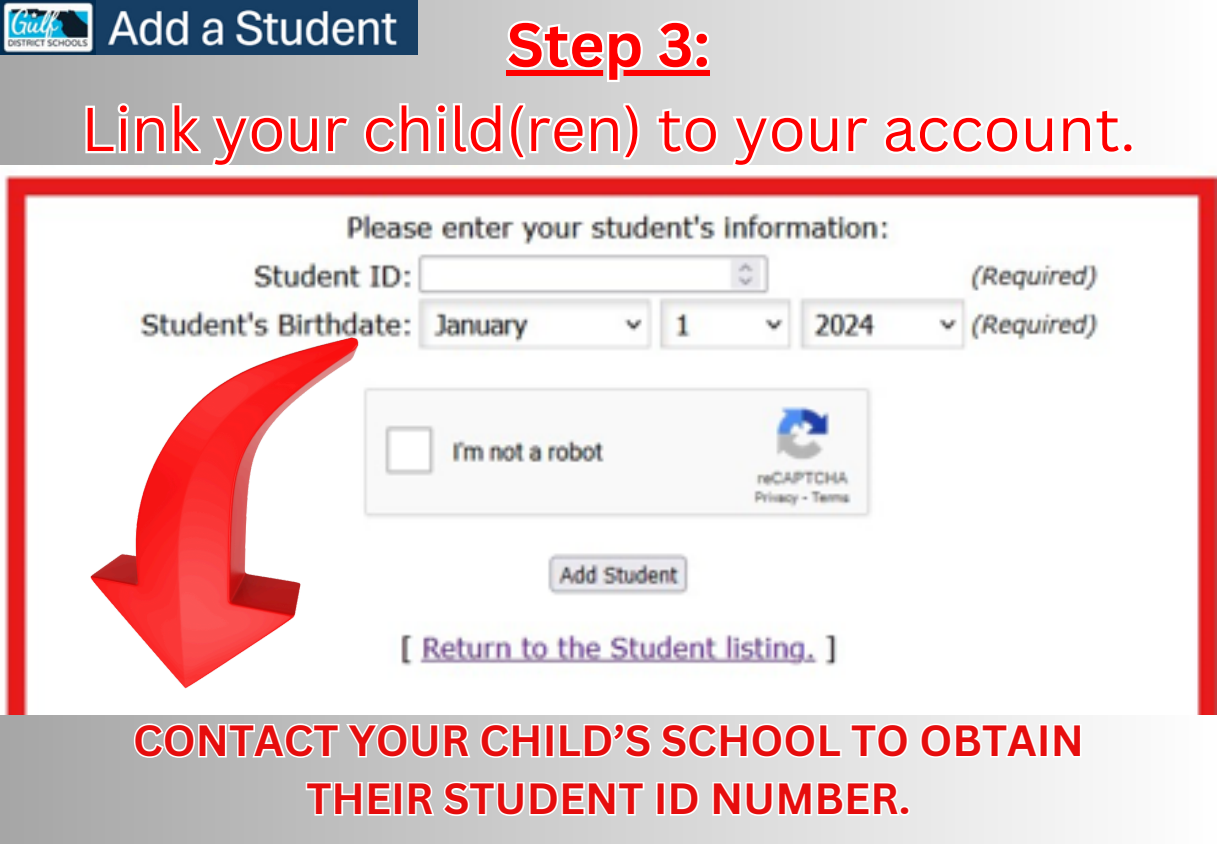
<style>
.page{position:relative;width:1217px;height:844px;background:#fff}
.page>*{position:absolute;margin:0;border:0;box-sizing:border-box;transform-origin:0 0}
.t1{font:60.5px "Canva Sans";color:#f00}
.t2{font:700 60.5px "Canva Sans";color:#f00}
.t3{font:700 42.5px "Canva Sans";color:#e60d0d}
</style>
<div class="page">
<div style="left:0;top:0;width:1217px;height:844px;background:linear-gradient(to right,#a4a4a5,#fff)"></div>
<img style="left:0;top:165px;width:1217px;height:550px">
<img style="left:85px;top:308px;width:279px;height:386px">
<svg style="left:503px;top:17px;width:210px;height:67px"></svg>
<svg style="left:83px;top:99px;width:1054px;height:71px"></svg>
<div style="left:507px;top:70px;width:203px;height:6px;background:#f00"></div>
<img style="left:0;top:0;width:417px;height:54px">
<svg style="left:132px;top:720px;width:951px;height:40px"></svg>
<svg style="left:304px;top:779px;width:608px;height:39px"></svg>
<h1 class="t2" style="left:507px;top:2px;width:205px">Step 3:</h1>
<h1 class="t1" style="left:81px;top:86px;width:1056px">Link your child(ren) to your account.</h1>
<p class="t3" style="left:133px;top:710px;width:952px">CONTACT YOUR CHILD’S SCHOOL TO OBTAIN</p>
<p class="t3" style="left:306px;top:768px;width:605px">THEIR STUDENT ID NUMBER.</p>
</div>
